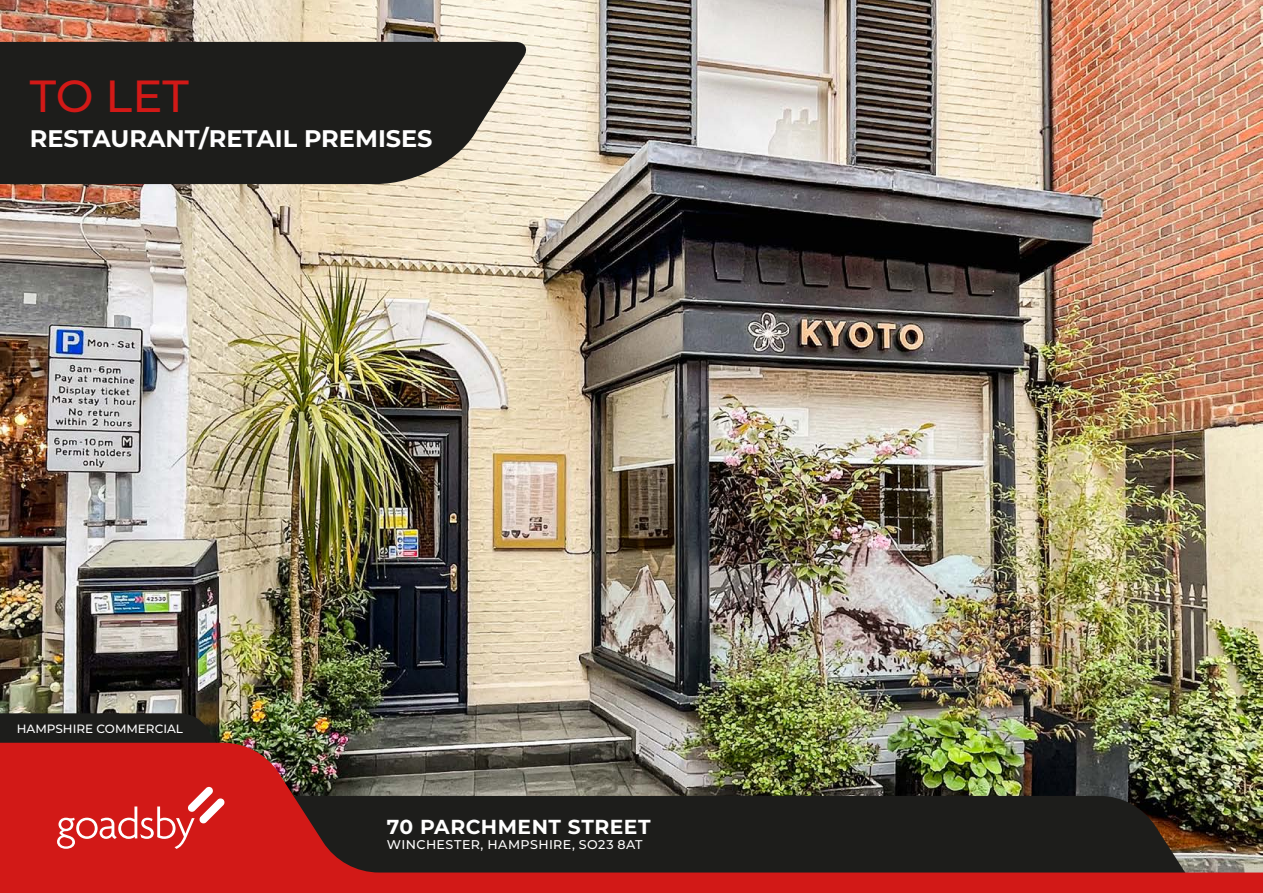
<style>
.page{position:relative;width:1263px;height:893px;background:#fff}
.page>*{position:absolute;margin:0;border:0;box-sizing:border-box;transform-origin:0 0}
.t1{font:500 45px "Montserrat";color:#d21917}
.t2{font:700 24px "Montserrat";color:#fff}
.t3{font:700 20.25px "Montserrat";letter-spacing:.025em;color:#fff}
.t4{font:500 12.6px "Montserrat";letter-spacing:.035em;color:#fff}
.t5{font:500 12px "Montserrat";color:#fff}
</style>
<div class="page">
<img style="left:0;top:0;width:1263px;height:743px">
<svg style="left:0;top:713px;width:221px;height:30px;background:#22201c"></svg>
<img style="left:0;top:743px;width:1263px;height:150px">
<svg style="left:57px;top:787px;width:167px;height:62px;background:#d93d3c"></svg>
<svg style="left:0;top:42px;width:529px;height:142px;background:#2f2e2b"></svg>
<h1 class="t1" style="left:30px;top:65px;width:161px">TO LET</h1>
<h2 class="t2" style="left:30px;top:121px;width:404px">RESTAURANT/RETAIL PREMISES</h2>
<p class="t5" style="left:17px;top:720px;width:168px">HAMPSHIRE COMMERCIAL</p>
<h3 class="t3" style="left:387px;top:812px;width:265px">70 PARCHMENT STREET</h3>
<p class="t4" style="left:387px;top:836px;width:257px">WINCHESTER, HAMPSHIRE, SO23 8AT</p>
</div>
